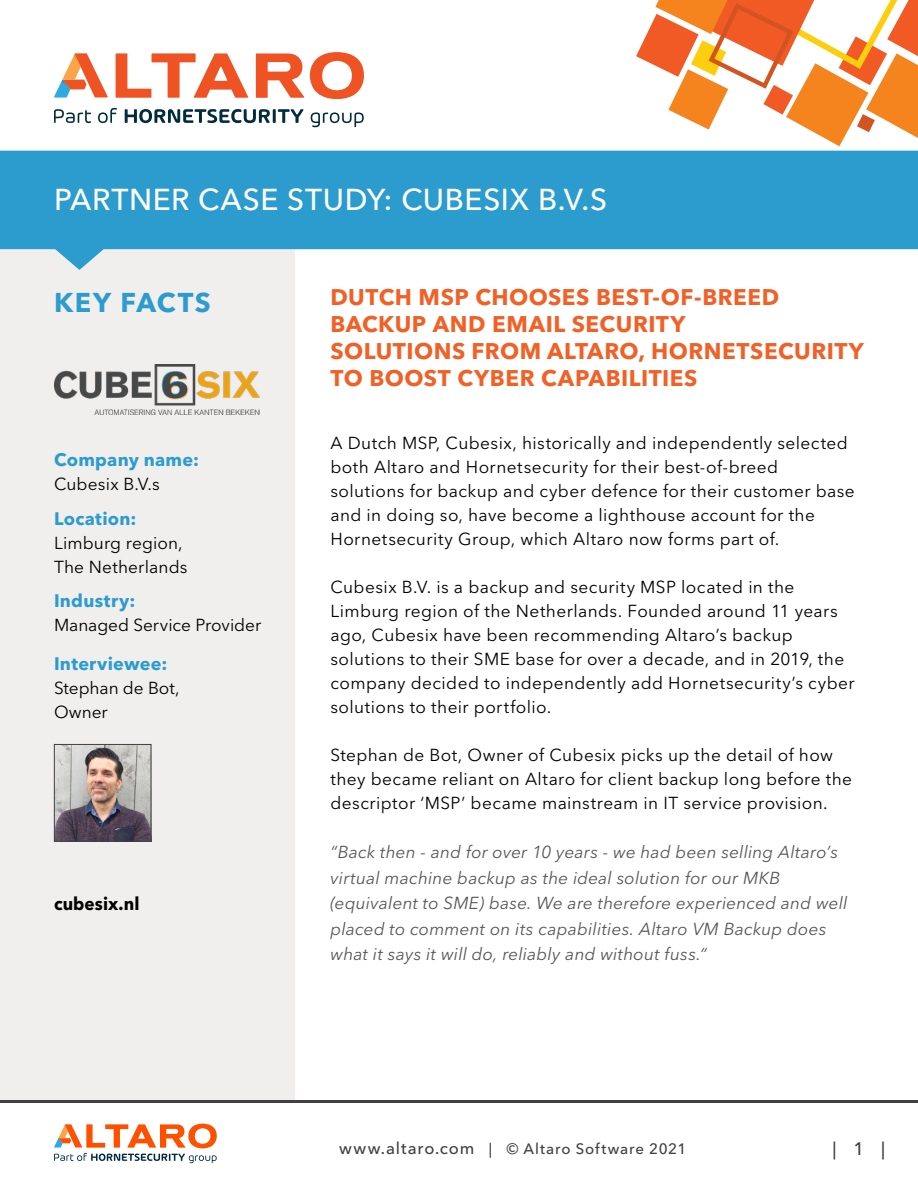
<style>
.page{position:relative;width:918px;height:1188px;background:#fff}
.page>*{position:absolute;margin:0;border:0;box-sizing:border-box;transform-origin:0 0}
.t1{font:500 30px "Avenir Next LT Pro";letter-spacing:.02em;color:#fff}
.t2{font:700 27px "Avenir Next LT Pro";letter-spacing:.06em;color:#2c9cce}
.t3{font:700 22.5px/27px "Avenir Next LT Pro";letter-spacing:.02em;color:#f16127}
.t4{font:700 18px "Avenir Next LT Pro";letter-spacing:.015em;color:#2c9cce}
.t5{font:700 18px "Avenir Next LT Pro";letter-spacing:.005em;color:#000;scale:.95 1}
.t6{font:500 18px "Avenir Next LT Pro";color:#414042}
.t7{font:17.25px/24px "Avenir Next LT Pro";letter-spacing:.025em;color:#000}
.t8{font:italic 17.25px/25.5px "Avenir Next LT Pro";letter-spacing:.01em;color:#565659}
.t9{font:17.25px/24px "Avenir Next LT Pro";letter-spacing:-.005em;color:#000}
.t10{font:500 15px "Avenir Next LT Pro";letter-spacing:.06em;color:#414042}
.s1{font-size:16.5px}
</style>
<div class="page">
<div style="left:0;top:240px;width:295px;height:862px;background:#f0efee"></div>
<hr style="left:0;top:1100px;width:918px;height:3px;background:#414042">
<svg style="left:0;top:151px;width:918px;height:119px;fill:#2c9cce"></svg>
<svg style="left:636px;top:0;width:282px;height:146px"></svg>
<svg style="left:116px;top:53px;width:132px;height:45px"></svg>
<svg style="left:256px;top:53px;width:48px;height:45px"></svg>
<svg style="left:310px;top:52px;width:54px;height:47px"></svg>
<svg style="left:54px;top:53px;width:54px;height:45px"></svg>
<svg style="left:54px;top:109px;width:37px;height:14px"></svg>
<svg style="left:98px;top:108px;width:19px;height:15px"></svg>
<svg style="left:125px;top:109px;width:145px;height:15px"></svg>
<hr style="left:273px;top:109px;width:3px;height:14px;background:#002c3e">
<svg style="left:278px;top:109px;width:26px;height:14px"></svg>
<svg style="left:311px;top:112px;width:53px;height:15px"></svg>
<img style="left:54px;top:365px;width:206px;height:50px">
<img style="left:56px;top:746px;width:93px;height:93px">
<div style="left:54px;top:744px;width:97px;height:97px;border:1px solid #414042"></div>
<svg style="left:54px;top:1124px;width:163px;height:39px"></svg>
<h1 class="t1" style="left:54px;top:182px;width:555px">PARTNER CASE STUDY: CUBESIX B.V.S</h1>
<h2 class="t2" style="left:54px;top:286px;width:158px">KEY FACTS</h2>
<p class="t4" style="left:54px;top:449px;width:147px">Company name:</p>
<p class="t7" style="left:54px;top:472px;width:107px">Cubesix B.V.s</p>
<p class="t4" style="left:54px;top:508px;width:84px">Location:</p>
<p class="t7" style="left:54px;top:531px;width:135px">Limburg region,<br>The Netherlands</p>
<p class="t4" style="left:54px;top:590px;width:83px">Industry:</p>
<p class="t9" style="left:54px;top:613px;width:209px">Managed Service Provider</p>
<p class="t4" style="left:54px;top:653px;width:115px">Interviewee:</p>
<p class="t9" style="left:54px;top:676px;width:127px">Stephan de Bot,<br>Owner</p>
<p class="t5" style="left:54px;top:893px;width:91px">cubesix.nl</p>
<h3 class="t3" style="left:330px;top:283px;width:535px">DUTCH MSP CHOOSES BEST-OF-BREED<br>BACKUP AND EMAIL SECURITY<br>SOLUTIONS FROM ALTARO, HORNETSECURITY<br>TO BOOST CYBER CAPABILITIES</h3>
<p class="t7" style="left:330px;top:430px;width:526px">A Dutch MSP, Cubesix, historically and independently selected both Altaro and Hornetsecurity for their best-of-breed solutions for backup and cyber defence for their customer base and in doing so, have become a lighthouse account for the Hornetsecurity Group, which Altaro now forms part of.</p>
<p class="t7" style="left:330px;top:574px;width:526px">Cubesix B.V. is a backup and security MSP located in the Limburg region of the Netherlands. Founded around 11 years ago, Cubesix have been recommending Altaro’s backup solutions to their SME base for over a decade, and in 2019, the company decided to independently add Hornetsecurity’s cyber solutions to their portfolio.</p>
<p class="t7" style="left:330px;top:742px;width:523px">Stephan de Bot, Owner of Cubesix picks up the detail of how they became reliant on Altaro for client backup long before the descriptor ‘MSP’ became mainstream in IT service provision.</p>
<p class="t8" style="left:330px;top:839px;width:519px">“Back then - and for over 10 years - we had been selling Altaro’s virtual machine backup as the ideal solution for our MKB (equivalent to SME) base. We are therefore experienced and well placed to comment on its capabilities. Altaro VM Backup does what it says it will do, reliably and without fuss.“</p>
<p class="t10" style="left:339px;top:1140px;width:349px"><span class="s1">www.altaro.com</span> | © Altaro Software 2021</p>
<p class="t6" style="left:832px;top:1138px;width:54px">| 1 |</p>
</div>
